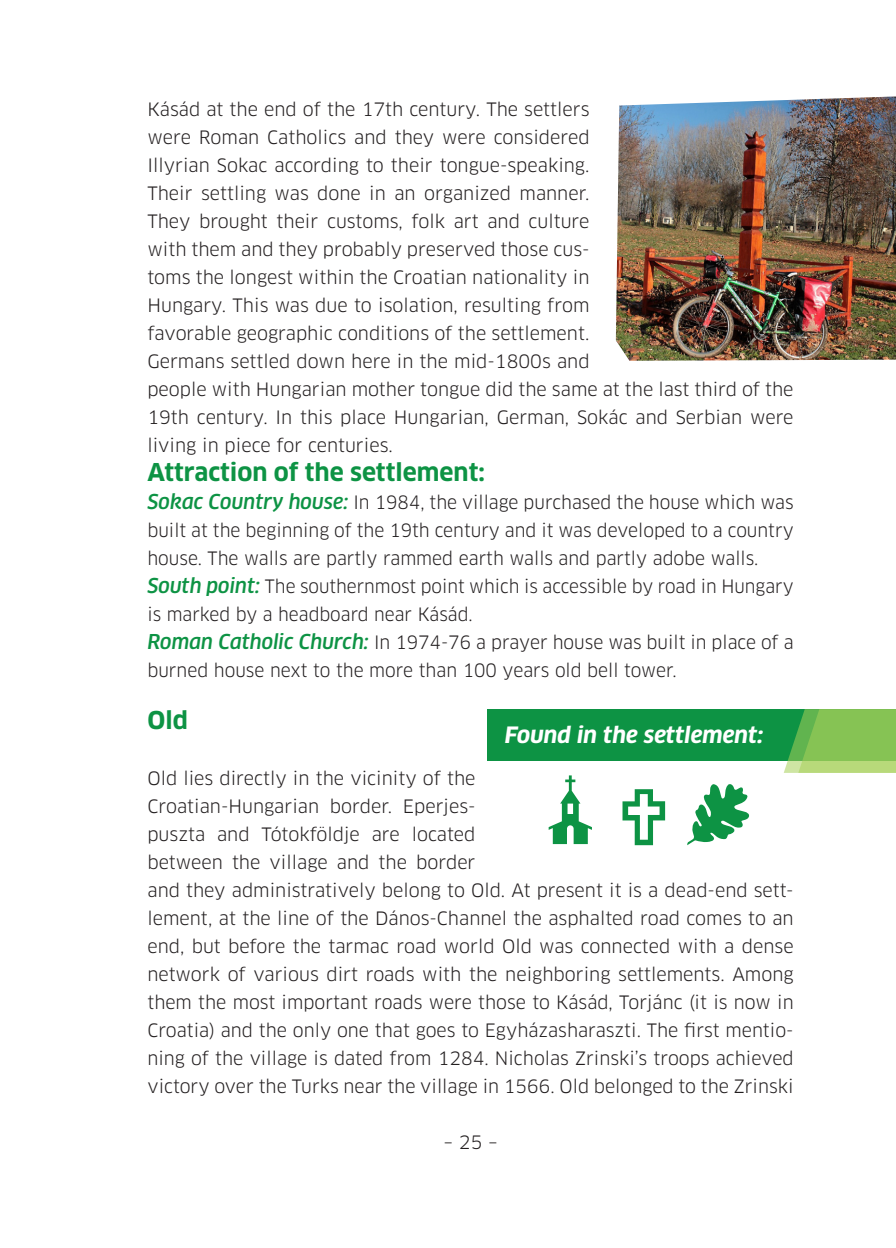
<style>
.page{position:relative;width:896px;height:1248px;background:#fff}
.page>*{position:absolute;margin:0;border:0;box-sizing:border-box;transform-origin:0 0}
.t1{font:700 24px "Clan Pro";color:#0d9344}
.t2{font:italic 700 22px "Clan Pro";color:#fff}
.t3{font:18px/28px "Clan Pro";color:#231f20}
.t4{font:18px/28px "Clan Pro";color:#231f20;scale:.96 1}
.s1{font-weight:500;font-style:italic;font-size:20px;color:#0d9344}
</style>
<div class="page">
<img style="left:616px;top:96px;width:280px;height:265px">
<div style="left:487px;top:709px;width:409px;height:52px;background:#0d9344"></div>
<svg style="left:784px;top:709px;width:112px;height:63px;background:#80c159"></svg>
<svg style="left:549px;top:775px;width:43px;height:69px"></svg>
<svg style="left:622px;top:789px;width:43px;height:56px"></svg>
<svg style="left:687px;top:784px;width:62px;height:61px"></svg>
<p class="t3" style="left:147px;top:96px;width:648px">Kásád at the end of the 17th century. The settlers<br>were Roman Catholics and they were considered<br>Illyrian Sokac according to their tongue-speaking.<br>Their settling was done in an organized manner.<br>They brought their customs, folk art and culture<br>with them and they probably preserved those cus-<br>toms the longest within the Croatian nationality in<br>Hungary. This was due to isolation, resulting from<br>favorable geographic conditions of the settlement.<br>Germans settled down here in the mid-1800s and<br>people with Hungarian mother tongue did the same at the last third of the 19th century. In this place Hungarian, German, Sokác and Serbian were living in piece for centuries.</p>
<p class="t1" style="left:147px;top:458px;width:339px">Attraction of the settlement:</p>
<p class="t3" style="left:147px;top:488px;width:648px;text-align:justify"><span class="s1">Sokac Country house:</span> In 1984, the village purchased the house which was built at the beginning of the 19th century and it was developed to a country house. The walls are partly rammed earth walls and partly adobe walls.</p>
<p class="t4" style="left:147px;top:572px;width:674px"><span class="s1">South point:</span> The southernmost point which is accessible by road in Hungary is marked by a headboard near Kásád.</p>
<p class="t3" style="left:147px;top:628px;width:648px"><span class="s1">Roman Catholic Church:</span> In 1974-76 a prayer house was built in place of a burned house next to the more than 100 years old bell tower.</p>
<p class="t1" style="left:147px;top:706px;width:42px">Old</p>
<p class="t2" style="left:505px;top:722px;width:260px">Found in the settlement:</p>
<p class="t3" style="left:147px;top:764px;width:648px">Old lies directly in the vicinity of the<br>Croatian-Hungarian border. Eperjes-<br>puszta and Tótokföldje are located<br>between the village and the border<br>and they administratively belong to Old. At present it is a dead-end sett&shy;lement, at the line of the Dános-Channel the asphalted road comes to an end, but before the tarmac road world Old was connected with a dense network of various dirt roads with the neighboring settlements. Among them the most important roads were those to Kásád, Torjánc (it is now in Croatia) and the only one that goes to Egyházasharaszti. The first mentio&shy;ning of the village is dated from 1284. Nicholas Zrinski’s troops achieved victory over the Turks near the village in 1566. Old belonged to the Zrinski</p>
<p class="t3" style="left:443px;top:1127px;width:56px">– 25 –</p>
</div>
